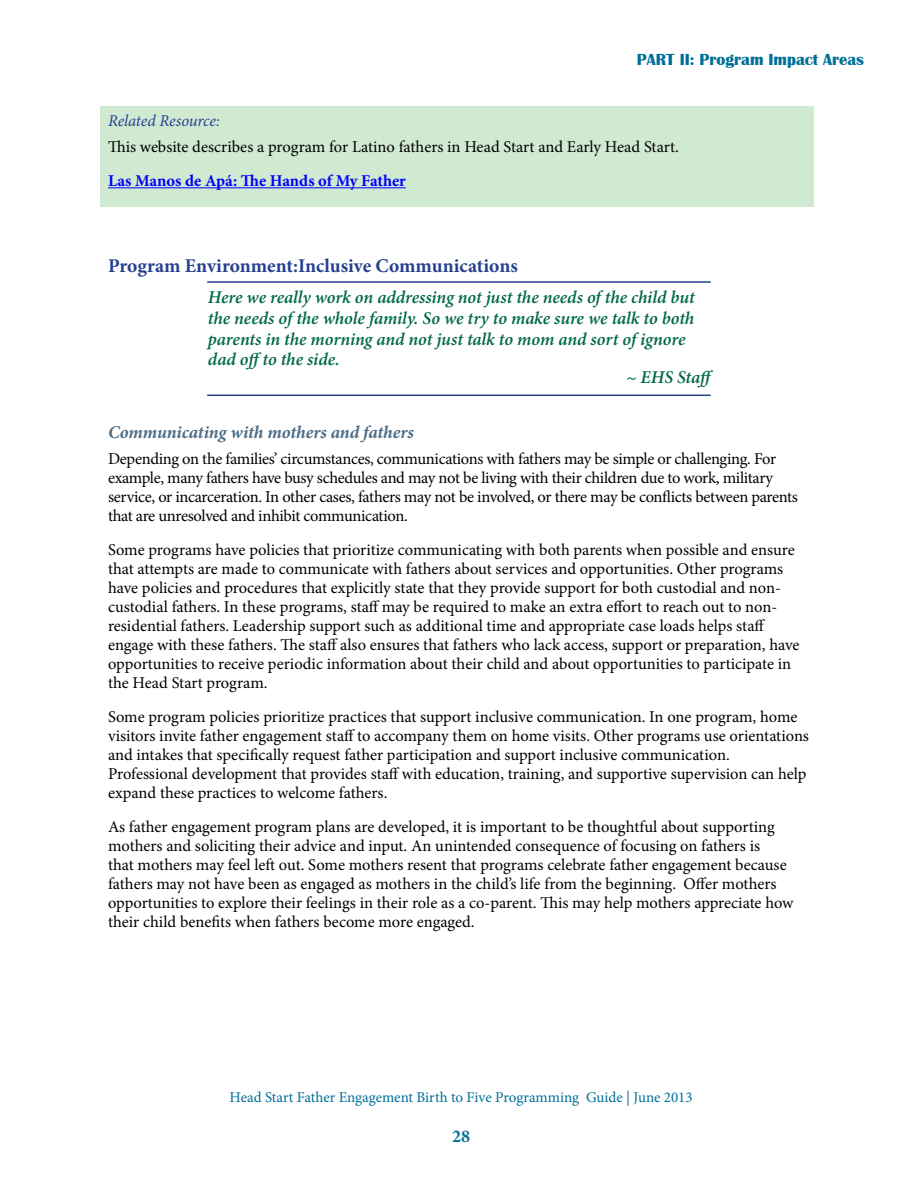
<style>
.page{position:relative;width:918px;height:1188px;background:#fff}
.page>*{position:absolute;margin:0;border:0;box-sizing:border-box;transform-origin:0 0}
.t1{font:700 19.5px "Minion Pro";color:#25408f}
.t2{font:italic 600 18px/20.7px "Minion Pro";letter-spacing:-.005em;color:#006a45}
.t3{font:italic 700 18px "Minion Pro";letter-spacing:-.005em;color:#4e6d87}
.t4{font:700 18px "Minion Pro";color:#006f98}
.t5{font:16.5px/18.9px "Minion Pro";letter-spacing:-.005em;color:#000}
.t6{font:700 16.5px "Minion Pro";letter-spacing:-.005em;color:#00f}
.t7{font:700 16.5px "Britannic";color:#006f98}
.t8{font:italic 16.5px "Minion Pro";letter-spacing:-.01em;color:#25408f}
.t9{font:15px "Minion Pro";color:#006f98}
</style>
<div class="page">
<div style="left:100px;top:106px;width:714px;height:100px;background:#d0ead2"></div>
<hr style="left:108px;top:187px;width:298px;height:1px;background:#00f">
<hr style="left:207px;top:281px;width:504px;height:2px;background:#25408f">
<hr style="left:207px;top:395px;width:504px;height:1px;background:#25408f">
<p class="t7" style="left:637px;top:50px;width:229px">PART II: Program Impact Areas</p>
<p class="t8" style="left:108px;top:110px;width:113px">Related Resource:</p>
<p class="t5" style="left:108px;top:138px;width:572px">This website describes a program for Latino fathers in Head Start and Early Head Start.</p>
<p class="t6" style="left:108px;top:169px;width:299px">Las Manos de Apá: The Hands of My Father</p>
<p class="t1" style="left:108px;top:252px;width:411px">Program Environment:Inclusive Communications</p>
<p class="t2" style="left:208px;top:287px;width:488px">Here we really work on addressing not just the needs of the child but the needs of the whole family. So we try to make sure we talk to both parents in the morning and not just talk to mom and sort of ignore dad off to the side.</p>
<p class="t2" style="left:626px;top:367px;width:91px">~ EHS Staff</p>
<h4 class="t3" style="left:108px;top:420px;width:307px">Communicating with mothers and fathers</h4>
<p class="t5" style="left:108px;top:450px;width:692px">Depending on the families’ circumstances, communications with fathers may be simple or challenging. For example, many fathers have busy schedules and may not be living with their children due to work, military service, or incarceration. In other cases, fathers may not be involved, or there may be conflicts between parents that are unresolved and inhibit communication.</p>
<p class="t5" style="left:108px;top:540px;width:693px">Some programs have policies that prioritize communicating with both parents when possible and ensure that attempts are made to communicate with fathers about services and opportunities. Other programs have policies and procedures that explicitly state that they provide support for both custodial and non&shy;custodial fathers. In these programs, staff may be required to make an extra effort to reach out to non&shy;residential fathers. Leadership support such as additional time and appropriate case loads helps staff engage with these fathers. The staff also ensures that fathers who lack access, support or preparation, have opportunities to receive periodic information about their child and about opportunities to participate in the Head Start program.</p>
<p class="t5" style="left:108px;top:707px;width:702px">Some program policies prioritize practices that support inclusive communication. In one program, home visitors invite father engagement staff to accompany them on home visits. Other programs use orientations and intakes that specifically request father participation and support inclusive communication.<br>Professional development that provides staff with education, training, and supportive supervision can help expand these practices to welcome fathers.</p>
<p class="t5" style="left:108px;top:817px;width:687px">As father engagement program plans are developed, it is important to be thoughtful about supporting mothers and soliciting their advice and input. An unintended consequence of focusing on fathers is<br>that mothers may feel left out. Some mothers resent that programs celebrate father engagement because fathers may not have been as engaged as mothers in the child’s life from the beginning. Offer mothers opportunities to explore their feelings in their role as a co-parent. This may help mothers appreciate how their child benefits when fathers become more engaged.</p>
<p class="t9" style="left:230px;top:1087px;width:465px">Head Start Father Engagement Birth to Five Programming Guide | June 2013</p>
<p class="t4" style="left:452px;top:1123px;width:19px">28</p>
</div>
